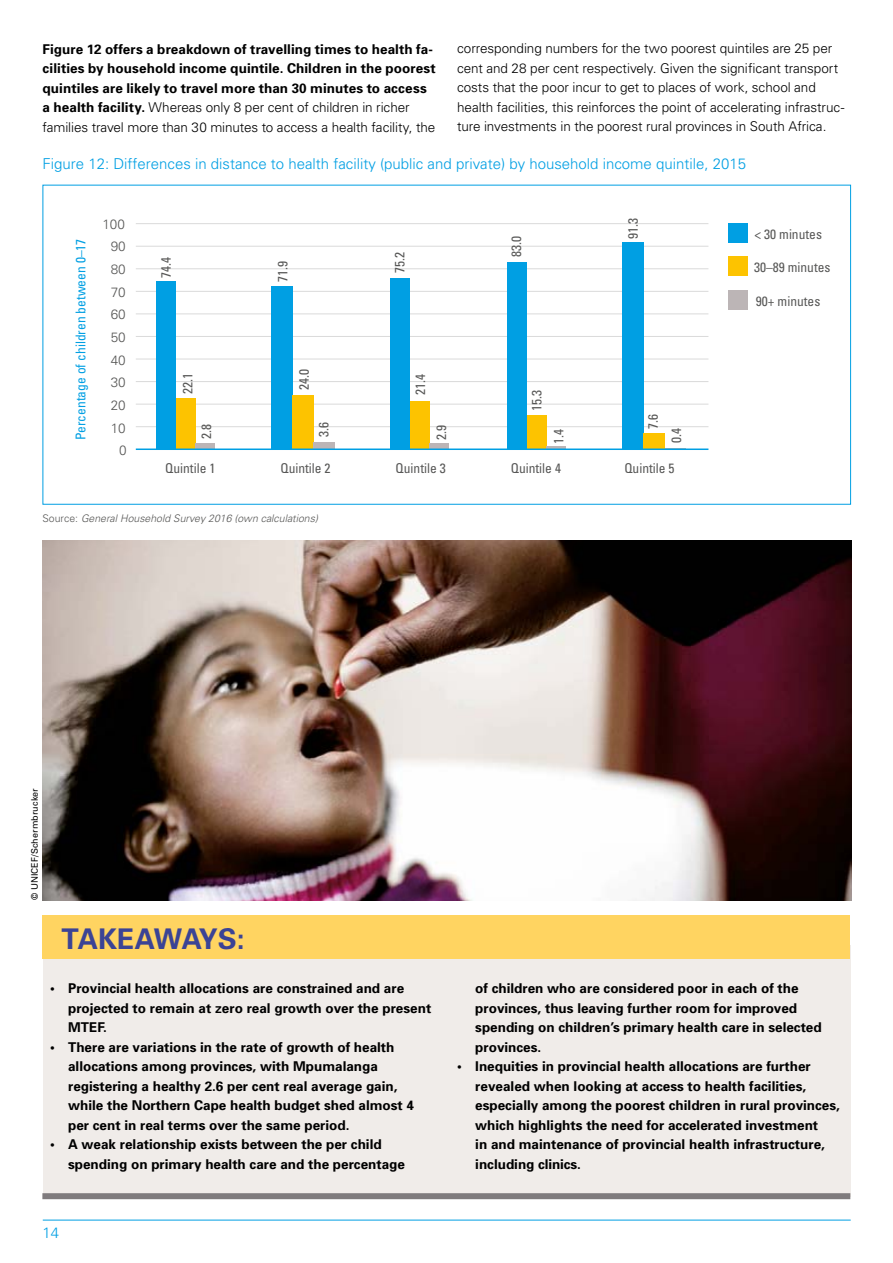
<style>
.page{position:relative;width:893px;height:1263px;background:#fff}
.page>*{position:absolute;margin:0;border:0;box-sizing:border-box;transform-origin:0 0}
.t1{font:700 28.5px "Univers";letter-spacing:-.02em;color:#3b4395}
.t2{font:300 15px "Univers";color:#009fe3}
.t3{font:700 13.5px/19.5px "Univers";color:#000}
.t4{font:300 13.5px/19.5px "Univers";letter-spacing:-.005em;color:#000}
.t5{font:condensed 13.5px/23.1px "Univers";color:#575756}
.t6{font:condensed 13.5px "Univers";color:#009fe3}
.t7{font:300 13.5px "Univers";color:#575756}
.t8{font:italic 300 10.5px "Univers";color:#575756}
.t9{font:9px "Univers";letter-spacing:.01em;color:#000}
.s1{font-weight:300}
.s2{font-style:normal}
</style>
<div class="page">
<hr style="left:43px;top:1220px;width:808px;height:1px;background:#009fe3">
<hr style="left:136px;top:223px;width:572px;height:1px;background:#dadada">
<hr style="left:136px;top:246px;width:572px;height:1px;background:#dadada">
<hr style="left:136px;top:268px;width:572px;height:1px;background:#dadada">
<hr style="left:136px;top:291px;width:572px;height:1px;background:#dadada">
<hr style="left:136px;top:313px;width:572px;height:1px;background:#dadada">
<hr style="left:136px;top:336px;width:572px;height:1px;background:#dadada">
<hr style="left:136px;top:359px;width:572px;height:1px;background:#dadada">
<hr style="left:136px;top:381px;width:572px;height:1px;background:#dadada">
<hr style="left:136px;top:404px;width:572px;height:1px;background:#dadada">
<hr style="left:136px;top:426px;width:572px;height:1px;background:#dadada">
<div style="left:157px;top:281px;width:19px;height:168px;background:#009fe3"></div>
<div style="left:176px;top:398px;width:20px;height:51px;background:#fdc300"></div>
<div style="left:196px;top:443px;width:19px;height:6px;background:#bcb5b6"></div>
<div style="left:271px;top:286px;width:21px;height:163px;background:#009fe3"></div>
<div style="left:292px;top:395px;width:21px;height:54px;background:#fdc300"></div>
<div style="left:313px;top:442px;width:21px;height:7px;background:#bcb5b6"></div>
<div style="left:390px;top:278px;width:20px;height:171px;background:#009fe3"></div>
<div style="left:410px;top:401px;width:19px;height:48px;background:#fdc300"></div>
<div style="left:429px;top:443px;width:20px;height:6px;background:#bcb5b6"></div>
<div style="left:507px;top:262px;width:20px;height:187px;background:#009fe3"></div>
<div style="left:527px;top:415px;width:19px;height:34px;background:#fdc300"></div>
<hr style="left:546px;top:446px;width:20px;height:3px;background:#bcb5b6">
<div style="left:622px;top:242px;width:21px;height:207px;background:#009fe3"></div>
<div style="left:643px;top:433px;width:21px;height:16px;background:#fdc300"></div>
<div style="left:728px;top:223px;width:19px;height:19px;background:#009fe3"></div>
<div style="left:728px;top:291px;width:19px;height:19px;background:#bcb5b6"></div>
<div style="left:728px;top:257px;width:19px;height:19px;background:#fdc300"></div>
<hr style="left:136px;top:448px;width:572px;height:2px;background:#009fe3">
<div style="left:43px;top:945px;width:808px;height:251px;background:#f0ece9"></div>
<div style="left:43px;top:915px;width:807px;height:44px;background:#ffd461"></div>
<div style="left:45px;top:1193px;width:802px;height:6px;background:#7f7b7d"></div>
<img style="left:43px;top:540px;width:808px;height:360px">
<p class="t3" style="left:43px;top:39px;width:395px">Figure 12 offers a breakdown of travelling times to health fa&shy;cilities by household income quintile. Children in the poorest quintiles are likely to travel more than 30 minutes to access a health facility. <span class="s1">Whereas only 8 per cent of children in richer families travel more than 30 minutes to access a health facility, the</span></p>
<p class="t4" style="left:457px;top:39px;width:389px">corresponding numbers for the two poorest quintiles are 25 per cent and 28 per cent respectively. Given the significant transport costs that the poor incur to get to places of work, school and health facilities, this reinforces the point of accelerating infrastruc&shy;ture investments in the poorest rural provinces in South Africa.</p>
<p class="t2" style="left:43px;top:155px;width:705px">Figure 12: Differences in distance to health facility (public and private) by household income quintile, 2015</p>
<p class="t6" style="left:72px;top:440px;width:203px;rotate:-90deg">Percentage of children between 0–17</p>
<p class="t7" style="left:102px;top:216px;width:24px">100</p>
<p class="t7" style="left:111px;top:239px;width:17px">90</p>
<p class="t7" style="left:111px;top:261px;width:17px">80</p>
<p class="t7" style="left:111px;top:284px;width:17px">70</p>
<p class="t7" style="left:111px;top:306px;width:17px">60</p>
<p class="t7" style="left:111px;top:329px;width:17px">50</p>
<p class="t7" style="left:111px;top:352px;width:17px">40</p>
<p class="t7" style="left:111px;top:374px;width:17px">30</p>
<p class="t7" style="left:111px;top:397px;width:17px">20</p>
<p class="t7" style="left:111px;top:420px;width:17px">10</p>
<p class="t7" style="left:119px;top:442px;width:9px">0</p>
<p class="t5" style="left:154px;top:278px;width:22px;rotate:-90deg">74.4</p>
<p class="t5" style="left:176px;top:394px;width:22px;rotate:-90deg">22.1</p>
<p class="t5" style="left:194px;top:439px;width:16px;rotate:-90deg">2.8</p>
<p class="t5" style="left:165px;top:457px;width:52px">Quintile 1</p>
<p class="t5" style="left:271px;top:282px;width:22px;rotate:-90deg">71.9</p>
<p class="t5" style="left:292px;top:390px;width:22px;rotate:-90deg">24.0</p>
<p class="t5" style="left:312px;top:437px;width:16px;rotate:-90deg">3.6</p>
<p class="t5" style="left:280px;top:457px;width:52px">Quintile 2</p>
<p class="t8" style="left:43px;top:512px;width:277px"><span class="s2">Source:</span> General Household Survey 2016 (own calculations)</p>
<p class="t5" style="left:388px;top:273px;width:22px;rotate:-90deg">75.2</p>
<p class="t5" style="left:408px;top:395px;width:22px;rotate:-90deg">21.4</p>
<p class="t5" style="left:429px;top:440px;width:16px;rotate:-90deg">2.9</p>
<p class="t5" style="left:396px;top:457px;width:52px">Quintile 3</p>
<p class="t5" style="left:504px;top:257px;width:22px;rotate:-90deg">83.0</p>
<p class="t5" style="left:525px;top:411px;width:22px;rotate:-90deg">15.3</p>
<p class="t5" style="left:547px;top:444px;width:16px;rotate:-90deg">1.4</p>
<p class="t5" style="left:511px;top:457px;width:52px">Quintile 4</p>
<p class="t5" style="left:621px;top:239px;width:22px;rotate:-90deg">91.3</p>
<p class="t5" style="left:641px;top:443px;width:31px;text-indent:14px;rotate:-90deg">7.6<br>0.4</p>
<p class="t5" style="left:624px;top:457px;width:52px">Quintile 5</p>
<p class="t5" style="left:754px;top:222px;width:69px">&lt; 30 minutes</p>
<p class="t5" style="left:754px;top:256px;width:78px">30–89 minutes</p>
<p class="t5" style="left:756px;top:290px;width:66px">90+ minutes</p>
<p class="t9" style="left:29px;top:900px;width:114px;rotate:-90deg">© UNICEF/Schermbrucker</p>
<h1 class="t1" style="left:62px;top:921px;width:185px">TAKEAWAYS:</h1>
<p class="t3" style="left:68px;top:978px;width:365px;text-indent:-18px">• Provincial health allocations are constrained and are projected to remain at zero real growth over the present<br>MTEF.</p>
<p class="t3" style="left:68px;top:1037px;width:347px;text-indent:-18px">• There are variations in the rate of growth of health allocations among provinces, with Mpumalanga registering a healthy 2.6 per cent real average gain, while the Northern Cape health budget shed almost 4 per cent in real terms over the same period.</p>
<p class="t3" style="left:68px;top:1134px;width:338px;text-indent:-18px">• A weak relationship exists between the per child spending on primary health care and the percentage</p>
<p class="t2" style="left:43px;top:1224px;width:18px">14</p>
<p class="t3" style="left:475px;top:978px;width:348px">of children who are considered poor in each of the provinces, thus leaving further room for improved spending on children’s primary health care in selected provinces.</p>
<p class="t3" style="left:475px;top:1056px;width:366px;text-indent:-18px">• Inequities in provincial health allocations are further revealed when looking at access to health facilities, especially among the poorest children in rural provinces, which highlights the need for accelerated investment<br>in and maintenance of provincial health infrastructure, including clinics.</p>
</div>
